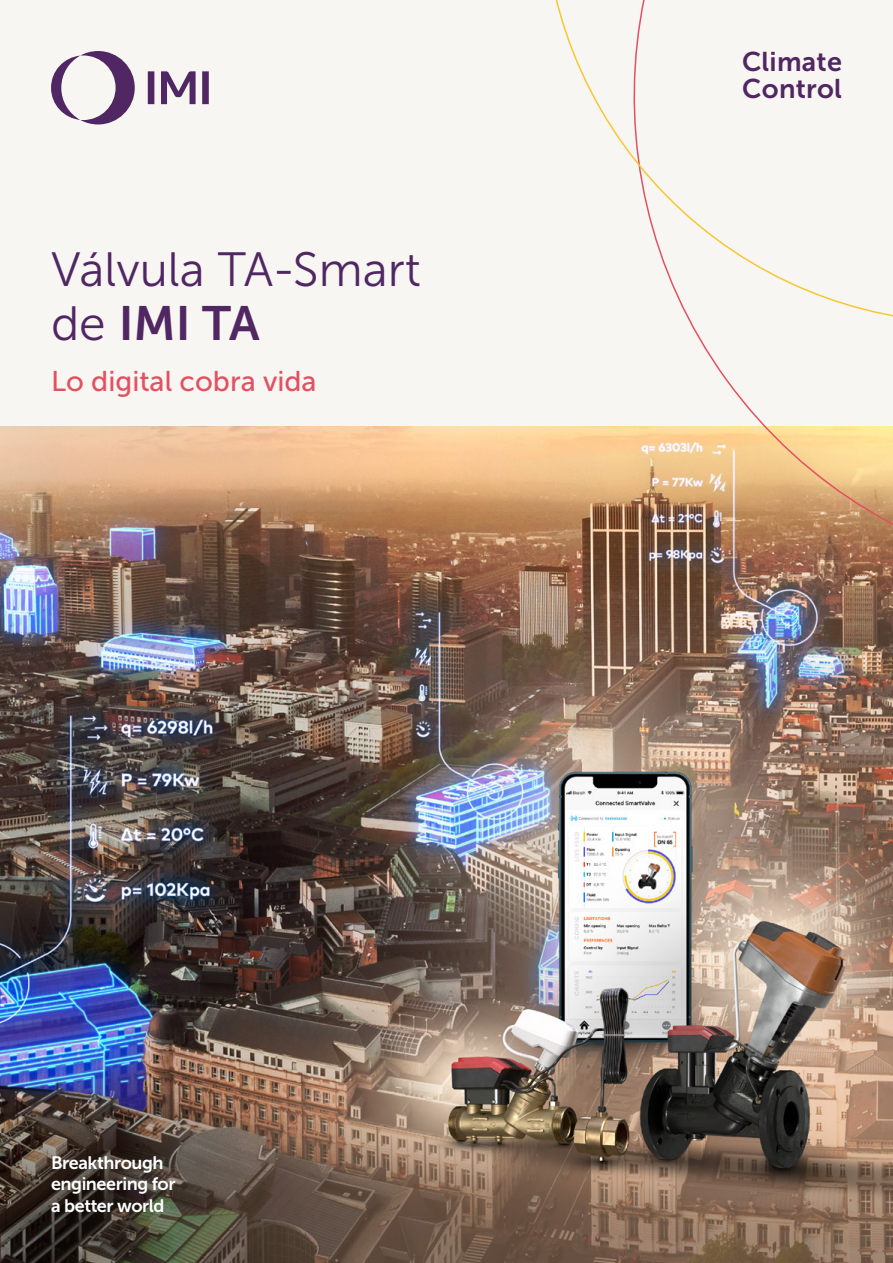
<style>
.page{position:relative;width:893px;height:1263px;background:#fff}
.page>*{position:absolute;margin:0;border:0;box-sizing:border-box;transform-origin:0 0}
.t1{font:48px "Museo Sans 300";color:#502763}
.t2{font:48px "Museo Sans 700";color:#502763}
.t3{font:28.5px "Museo Sans 500";color:#e25161}
.t4{font:27px/26.2px "Museo Sans 700";letter-spacing:.01em;color:#502763}
.t5{font:18px/21.6px "Museo Sans 700";letter-spacing:-.025em;color:#fff}
.s1{font-family:"Museo Sans 300"}
</style>
<div class="page">
<img style="left:0;top:0;width:893px;height:1263px">
<h1 class="t1" style="left:51px;top:243px;width:371px">Válvula TA-Smart</h1>
<h1 class="t2" style="left:51px;top:296px;width:210px"><span class="s1">de</span> IMI TA</h1>
<h2 class="t3" style="left:51px;top:366px;width:267px">Lo digital cobra vida</h2>
<p class="t5" style="left:51px;top:1152px;width:126px">Breakthrough engineering for a better world</p>
<h3 class="t4" style="left:742px;top:49px;width:101px">Climate<br>Control</h3>
</div>
